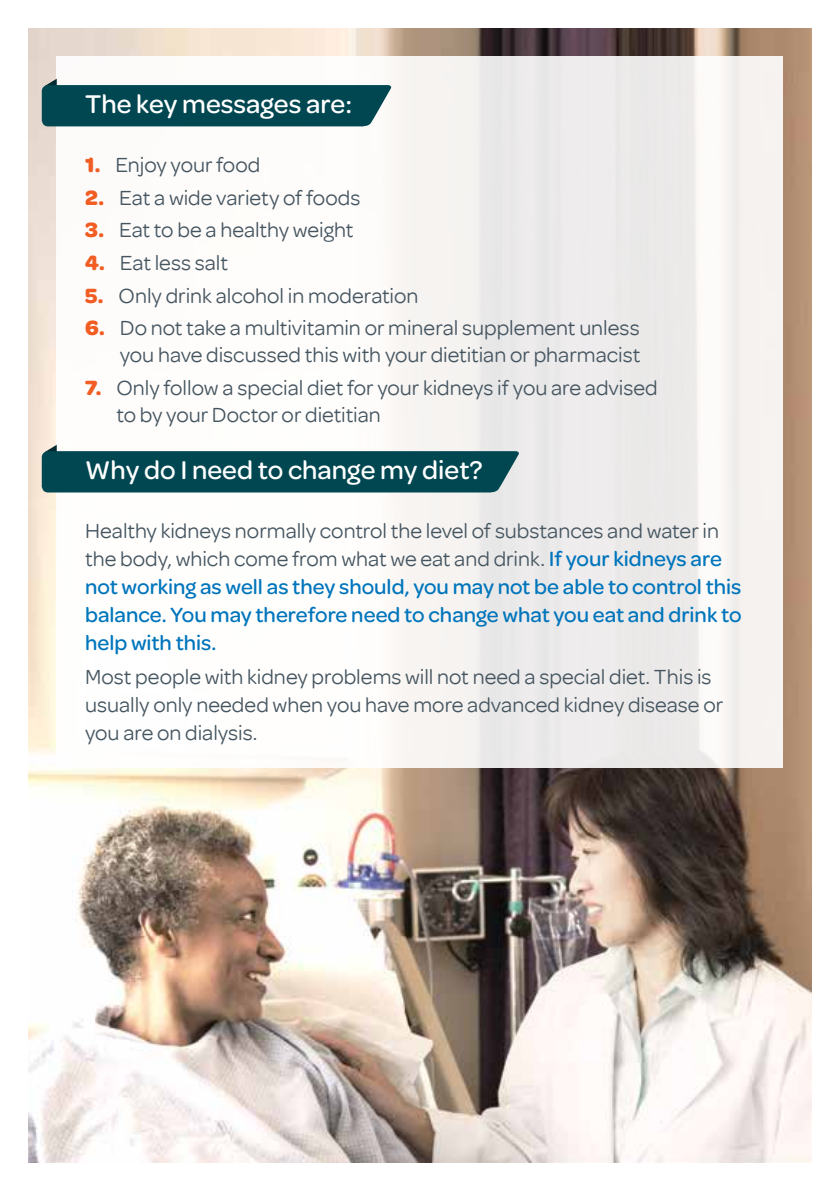
<style>
.page{position:relative;width:840px;height:1191px;background:#fff}
.page>*{position:absolute;margin:0;border:0;box-sizing:border-box;transform-origin:0 0}
.t1{font:500 27.4px "Omnes";color:#fff}
.t2{font:22px/27px "Omnes";color:#455560}
.t3{font:500 22px/28px "Omnes";color:#0075bc}
.s1{font-weight:700;color:#f15d22}
.s2{font-weight:400;color:#455560}
</style>
<div class="page">
<img style="left:28px;top:28px;width:783px;height:1134px">
<div style="left:57px;top:57px;width:725px;height:711px;background:linear-gradient(to right,#fff,#edeae9)"></div>
<svg style="left:42px;top:79px;width:350px;height:48px;background:#29646c"></svg>
<svg style="left:42px;top:445px;width:477px;height:48px;background:#27626a"></svg>
<p class="t1" style="left:85px;top:88px;width:268px">The key messages are:</p>
<p class="t2" style="left:85px;top:151px;width:177px"><span class="s1">1.</span> Enjoy your food</p>
<p class="t2" style="left:85px;top:184px;width:277px"><span class="s1">2.</span> Eat a wide variety of foods</p>
<p class="t2" style="left:85px;top:216px;width:269px"><span class="s1">3.</span> Eat to be a healthy weight</p>
<p class="t2" style="left:85px;top:249px;width:144px"><span class="s1">4.</span> Eat less salt</p>
<p class="t2" style="left:85px;top:282px;width:335px"><span class="s1">5.</span> Only drink alcohol in moderation</p>
<p class="t2" style="left:85px;top:315px;width:556px;text-align:right"><span class="s1">6.</span> Do not take a multivitamin or mineral supplement unless you have discussed this with your dietitian or pharmacist</p>
<p class="t2" style="left:116px;top:374px;width:542px;text-indent:-31px"><span class="s1">7.</span> Only follow a special diet for your kidneys if you are advised to by your Doctor or dietitian</p>
<p class="t1" style="left:85px;top:454px;width:399px">Why do I need to change my diet?</p>
<p class="t3" style="left:85px;top:517px;width:657px"><span class="s2">Healthy kidneys normally control the level of substances and water in the body, which come from what we eat and drink.</span> If your kidneys are not working as well as they should, you may not be able to control this balance. You may therefore need to change what you eat and drink to help with this.</p>
<p class="t2" style="left:85px;top:662px;width:639px;line-height:28px">Most people with kidney problems will not need a special diet. This is usually only needed when you have more advanced kidney disease or you are on dialysis.</p>
</div>
